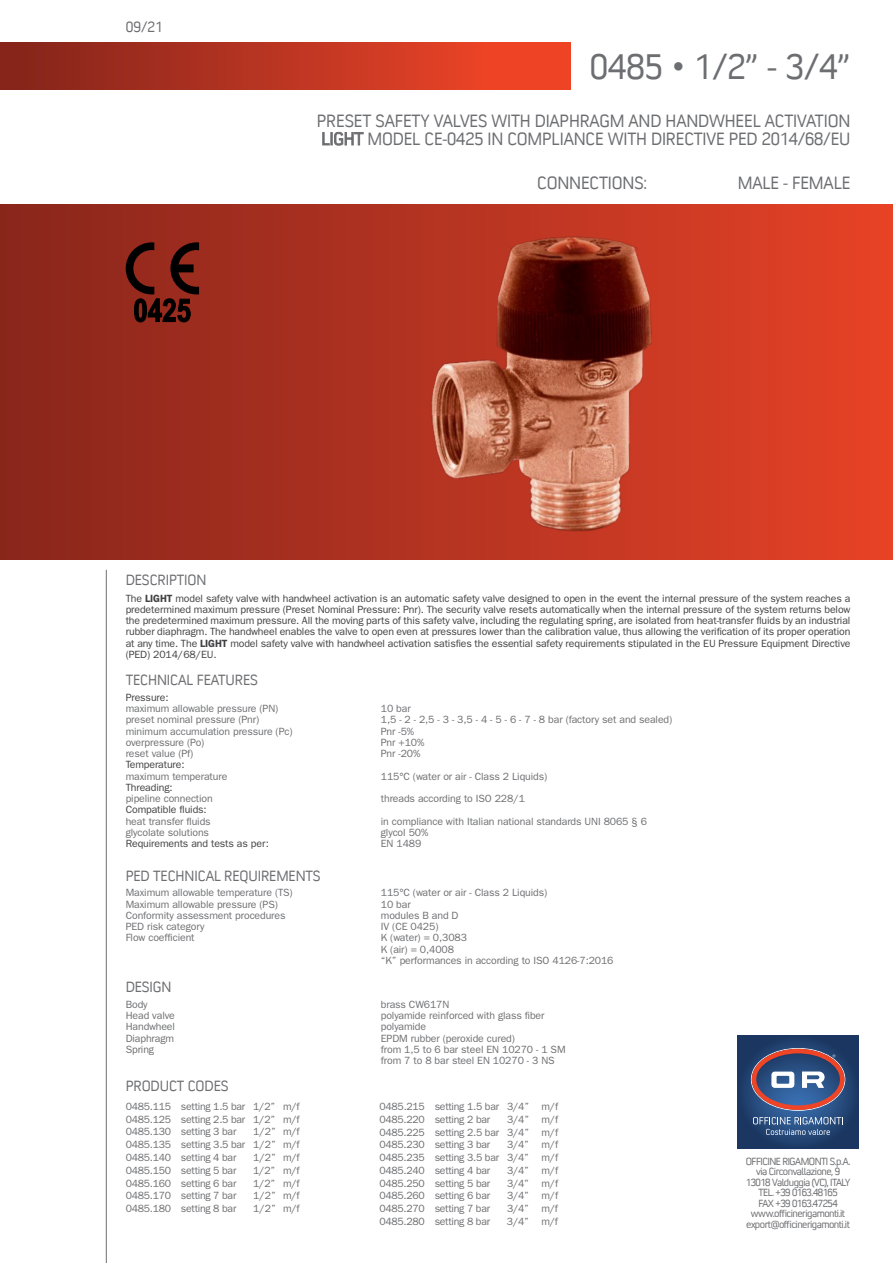
<style>
.page{position:relative;width:893px;height:1263px;background:#fff}
.page>*{position:absolute;margin:0;border:0;box-sizing:border-box;transform-origin:0 0}
.t1{font:36px "Convection";color:#6d6e71}
.t2{font:18px/18px "Convection";letter-spacing:-.01em;color:#6d6e71}
.t3{font:15px "Convection";letter-spacing:-.01em;color:#6d6e71}
.t4{font:10.5px/12.8px "ITC Franklin Gothic Std";letter-spacing:-.01em;color:#6d6e71;text-align:justify}
.t5{font:10.5px/11.2px "ITC Franklin Gothic Std";letter-spacing:-.01em;color:#414042;text-align:justify}
.t6{font:10.5px/10.5px "Convection";letter-spacing:-.05em;color:#6d6e71;text-align:center}
.s1{font-weight:600}
</style>
<div class="page">
<hr style="left:106px;top:570px;width:1px;height:693px;background:#6d6e71">
<div style="left:0;top:204px;width:893px;height:355px;background:linear-gradient(to right,#87261c,#e54226)"></div>
<div style="left:0;top:43px;width:571px;height:46px;background:linear-gradient(to right,#82241b,#f84727)"></div>
<svg style="left:738px;top:1035px;width:120px;height:114px"></svg>
<svg style="left:751px;top:1048px;width:94px;height:63px"></svg>
<svg style="left:753px;top:1117px;width:90px;height:18px"></svg>
<svg style="left:126px;top:242px;width:73px;height:81px"></svg>
<img style="left:419px;top:212px;width:267px;height:347px">
<h3 class="t3" style="left:126px;top:17px;width:38px">09/21</h3>
<h1 class="t1" style="left:590px;top:44px;width:262px">0485 • 1/2” - 3/4”</h1>
<h2 class="t2" style="left:317px;top:111px;width:535px">PRESET SAFETY VALVES WITH DIAPHRAGM AND HANDWHEEL ACTIVATION<br>LIGHT MODEL CE-0425 IN COMPLIANCE WITH DIRECTIVE PED 2014/68/EU</h2>
<h2 class="t2" style="left:537px;top:173px;width:111px">CONNECTIONS:</h2>
<h2 class="t2" style="left:738px;top:173px;width:114px">MALE - FEMALE</h2>
<h3 class="t3" style="left:126px;top:570px;width:82px">DESCRIPTION</h3>
<p class="t5" style="left:126px;top:592px;width:726px">The <span class="s1">LIGHT</span> model safety valve with handwheel activation is an automatic safety valve designed to open in the event the internal pressure of the system reaches a predetermined maximum pressure (Preset Nominal Pressure: Pnr). The security valve resets automatically when the internal pressure of the system returns below the predetermined maximum pressure. All the moving parts of this safety valve, including the regulating spring, are isolated from heat-transfer fluids by an industrial rubber diaphragm. The handwheel enables the valve to open even at pressures lower than the calibration value, thus allowing the verification of its proper operation at any time. The <span class="s1">LIGHT</span> model safety valve with handwheel activation satisfies the essential safety requirements stipulated in the EU Pressure Equipment Directive (PED) 2014/68/EU.</p>
<h3 class="t3" style="left:126px;top:671px;width:134px">TECHNICAL FEATURES</h3>
<p class="t5" style="left:126px;top:692px;width:44px">Pressure:</p>
<p class="t4" style="left:126px;top:702px;width:154px">maximum allowable pressure (PN)</p>
<p class="t4" style="left:381px;top:702px;width:31px">10 bar</p>
<p class="t4" style="left:126px;top:713px;width:135px">preset nominal pressure (Pnr)</p>
<p class="t4" style="left:381px;top:713px;width:293px">1,5 - 2 - 2,5 - 3 - 3,5 - 4 - 5 - 6 - 7 - 8 bar (factory set and sealed)</p>
<p class="t4" style="left:126px;top:725px;width:168px">minimum accumulation pressure (Pc)</p>
<p class="t4" style="left:381px;top:725px;width:35px">Pnr -5%</p>
<p class="t4" style="left:126px;top:736px;width:80px">overpressure (Po)</p>
<p class="t4" style="left:381px;top:736px;width:45px">Pnr +10%</p>
<p class="t4" style="left:126px;top:747px;width:69px">reset value (Pf)</p>
<p class="t4" style="left:381px;top:747px;width:41px">Pnr -20%</p>
<p class="t5" style="left:126px;top:759px;width:60px">Temperature:</p>
<p class="t4" style="left:126px;top:770px;width:103px">maximum temperature</p>
<p class="t4" style="left:381px;top:770px;width:168px">115°C (water or air - Class 2 Liquids)</p>
<p class="t5" style="left:126px;top:782px;width:48px">Threading:</p>
<p class="t4" style="left:126px;top:792px;width:89px">pipeline connection</p>
<p class="t4" style="left:381px;top:792px;width:146px">threads according to ISO 228/1</p>
<p class="t5" style="left:126px;top:804px;width:83px">Compatible fluids:</p>
<p class="t4" style="left:126px;top:815px;width:87px">heat transfer fluids</p>
<p class="t4" style="left:381px;top:815px;width:268px">in compliance with Italian national standards UNI 8065 § 6</p>
<p class="t4" style="left:126px;top:826px;width:85px">glycolate solutions</p>
<p class="t4" style="left:381px;top:826px;width:49px">glycol 50%</p>
<p class="t5" style="left:126px;top:838px;width:145px">Requirements and tests as per:</p>
<p class="t4" style="left:381px;top:837px;width:42px">EN 1489</p>
<h3 class="t3" style="left:126px;top:866px;width:196px">PED TECHNICAL REQUIREMENTS</h3>
<p class="t4" style="left:126px;top:886px;width:169px">Maximum allowable temperature (TS)</p>
<p class="t4" style="left:381px;top:886px;width:168px">115°C (water or air - Class 2 Liquids)</p>
<p class="t4" style="left:126px;top:898px;width:154px">Maximum allowable pressure (PS)</p>
<p class="t4" style="left:381px;top:898px;width:31px">10 bar</p>
<p class="t4" style="left:126px;top:909px;width:161px">Conformity assessment procedures</p>
<p class="t4" style="left:381px;top:909px;width:79px">modules B and D</p>
<p class="t4" style="left:126px;top:920px;width:80px">PED risk category</p>
<p class="t4" style="left:381px;top:920px;width:59px">IV (CE 0425)</p>
<p class="t4" style="left:126px;top:931px;width:70px">Flow coefficient</p>
<p class="t4" style="left:381px;top:932px;width:234px;line-height:11.2px;text-align:left">K (water) = 0,3083<br>K (air) = 0,4008<br>“K” performances in according to ISO 4126-7:2016</p>
<h3 class="t3" style="left:126px;top:977px;width:47px">DESIGN</h3>
<p class="t4" style="left:126px;top:998px;width:23px">Body</p>
<p class="t4" style="left:381px;top:998px;width:70px">brass CW617N</p>
<p class="t4" style="left:126px;top:1009px;width:51px">Head valve</p>
<p class="t4" style="left:381px;top:1009px;width:165px">polyamide reinforced with glass fiber</p>
<p class="t4" style="left:126px;top:1020px;width:51px">Handwheel</p>
<p class="t4" style="left:381px;top:1020px;width:47px">polyamide</p>
<p class="t4" style="left:126px;top:1032px;width:50px">Diaphragm</p>
<p class="t4" style="left:381px;top:1032px;width:136px">EPDM rubber (peroxide cured)</p>
<p class="t4" style="left:126px;top:1043px;width:30px">Spring</p>
<p class="t4" style="left:381px;top:1044px;width:186px;line-height:11.2px">from 1,5 to 6 bar steel EN 10270 - 1 SM from 7 to 8 bar steel EN 10270 - 3 NS</p>
<h3 class="t3" style="left:126px;top:1077px;width:104px">PRODUCT CODES</h3>
<p class="t4" style="left:126px;top:1100px;width:176px">0485.115 setting 1.5 bar 1/2” m/f 0485.125 setting 2.5 bar 1/2” m/f 0485.130 setting 3 bar</p>
<p class="t4" style="left:126px;top:1125px;width:176px;text-indent:128px">1/2” m/f 0485.135 setting 3.5 bar 1/2” m/f 0485.140 setting 4 bar</p>
<p class="t4" style="left:253px;top:1151px;width:48px">1/2” m/f</p>
<p class="t4" style="left:126px;top:1164px;width:112px">0485.150 setting 5 bar</p>
<p class="t4" style="left:253px;top:1164px;width:48px">1/2” m/f</p>
<p class="t4" style="left:126px;top:1177px;width:112px">0485.160 setting 6 bar</p>
<p class="t4" style="left:253px;top:1177px;width:48px">1/2” m/f</p>
<p class="t4" style="left:126px;top:1189px;width:112px">0485.170 setting 7 bar</p>
<p class="t4" style="left:253px;top:1189px;width:48px">1/2” m/f</p>
<p class="t4" style="left:126px;top:1202px;width:112px">0485.180 setting 8 bar</p>
<p class="t4" style="left:253px;top:1202px;width:48px">1/2” m/f</p>
<p class="t4" style="left:379px;top:1100px;width:180px">0485.215 setting 1.5 bar 3/4” m/f<br>0485.220 setting 2 bar</p>
<p class="t4" style="left:379px;top:1113px;width:180px;text-indent:128px">3/4” m/f 0485.225 setting 2.5 bar 3/4” m/f 0485.230 setting 3 bar</p>
<p class="t4" style="left:379px;top:1138px;width:180px;text-indent:128px">3/4” m/f 0485.235 setting 3.5 bar 3/4” m/f 0485.240 setting 4 bar</p>
<p class="t4" style="left:507px;top:1164px;width:53px">3/4” m/f</p>
<p class="t4" style="left:379px;top:1177px;width:112px">0485.250 setting 5 bar</p>
<p class="t4" style="left:507px;top:1177px;width:53px">3/4” m/f</p>
<p class="t4" style="left:379px;top:1189px;width:112px">0485.260 setting 6 bar</p>
<p class="t4" style="left:507px;top:1189px;width:53px">3/4” m/f</p>
<p class="t4" style="left:379px;top:1202px;width:112px">0485.270 setting 7 bar</p>
<p class="t4" style="left:507px;top:1202px;width:53px">3/4” m/f</p>
<p class="t4" style="left:379px;top:1215px;width:112px">0485.280 setting 8 bar</p>
<p class="t4" style="left:507px;top:1215px;width:53px">3/4” m/f</p>
<p class="t6" style="left:746px;top:1155px;width:106px">OFFICINE RIGAMONTI S.p.A. via Circonvallazione, 9<br>13018 Valduggia (VC), ITALY<br>TEL. +39 0163.48165<br>FAX +39 0163.47254 www.officinerigamonti.it export@officinerigamonti.it</p>
</div>
